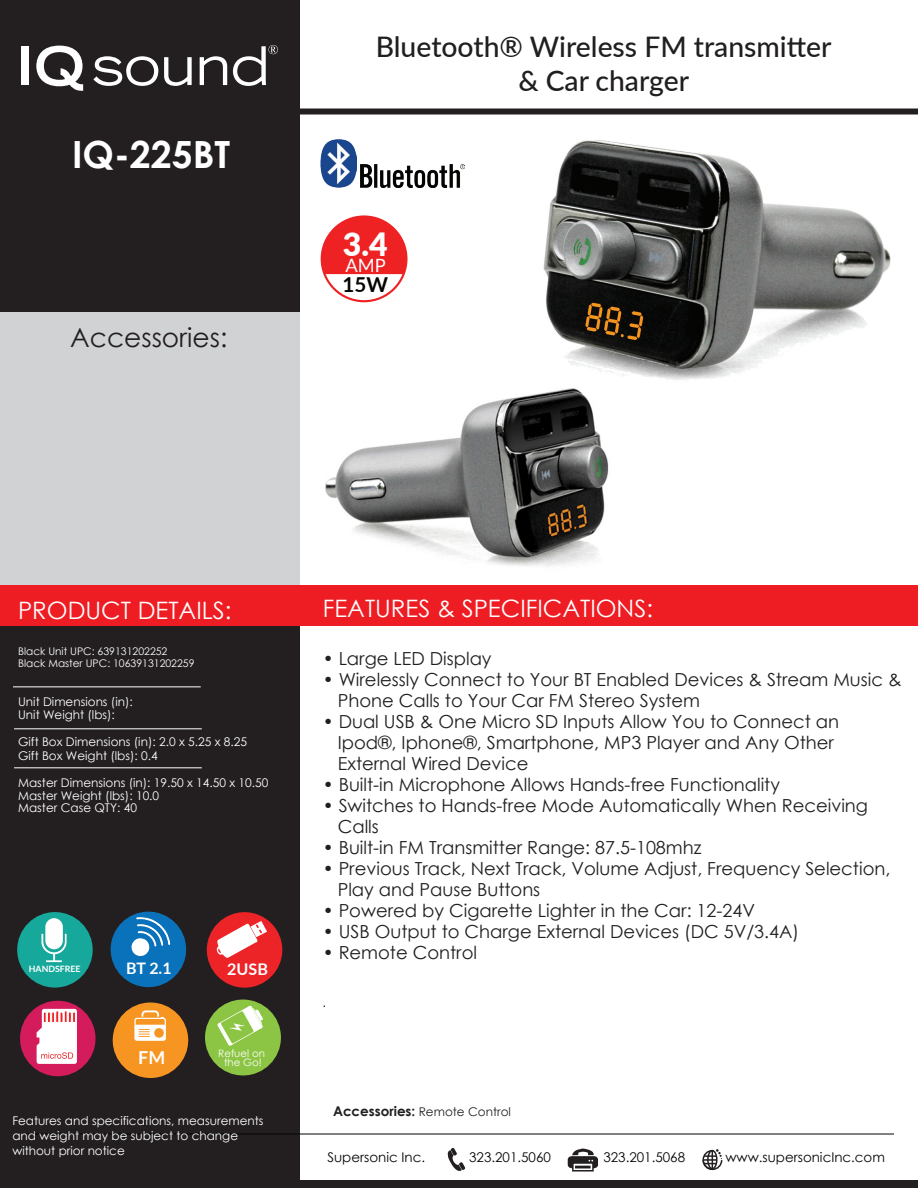
<style>
.page{position:relative;width:918px;height:1188px;background:#fff}
.page>*{position:absolute;margin:0;border:0;box-sizing:border-box;transform-origin:0 0}
.t1{font:700 37.5px "Century Gothic";color:#fff}
.t2{font:900 31.95px "Lato";color:#fff}
.t3{font:500 28.35px/34px "Lato";color:#211e1e;text-align:center}
.t4{font:26.55px "Century Gothic";color:#231f20}
.t5{font:24px "Century Gothic";color:#fff}
.t6{font:700 20.55px "Lato";color:#050504}
.t7{font:18.3px "Lato";color:#fff}
.t8{font:18px/21px "Century Gothic";color:#211e1e}
.t9{font:700 17.85px "Lato";color:#fff}
.t10{font:700 16.05px "Lato";color:#fff}
.t11{font:700 15.9px "Lato";color:#fff}
.t12{font:13.35px "Century Gothic";color:#040504}
.t13{font:12px/13.5px "Century Gothic";color:#fff}
.t14{font:12px "Century Gothic";color:#221e1f}
.t15{font:12px "Helvetica";color:#050604}
.t16{font:10.5px/12px "Century Gothic";color:#fff}
.t17{font:10.2px "Century Gothic";color:#fff}
.t18{font:700 8.85px "Lato";color:#fff}
.s1{font-weight:700;font-size:13.5px;color:#231f20}
</style>
<div class="page">
<img style="left:325px;top:390px;width:284px;height:177px">
<img style="left:429px;top:140px;width:462px;height:241px">
<div style="left:0;top:0;width:300px;height:1188px;background:#231f20"></div>
<div style="left:0;top:312px;width:300px;height:275px;background:#d1d2d4"></div>
<hr style="left:20px;top:1134px;width:874px;height:1px;background:#040504">
<div style="left:0;top:1181px;width:918px;height:7px;background:#231f20"></div>
<div style="left:0;top:585px;width:918px;height:41px;background:#ee1d23"></div>
<svg style="left:447px;top:1148px;width:18px;height:23px"></svg>
<div style="left:568px;top:1156px;width:30px;height:12px;background:#231f20;border-radius:4px"></div>
<svg style="left:572px;top:1168px;width:22px;height:4px"></svg>
<svg style="left:572px;top:1149px;width:24px;height:19px"></svg>
<svg style="left:702px;top:1149px;width:21px;height:22px"></svg>
<hr style="left:13px;top:686px;width:188px;height:1px;background:#fff">
<hr style="left:14px;top:728px;width:188px;height:1px;background:#fff">
<hr style="left:14px;top:767px;width:188px;height:1px;background:#fff">
<div style="left:282px;top:109px;width:636px;height:6px;background:#231f20"></div>
<svg style="left:93px;top:56px;width:65px;height:30px"></svg>
<svg style="left:164px;top:57px;width:28px;height:29px"></svg>
<svg style="left:200px;top:56px;width:27px;height:29px"></svg>
<div style="left:22px;top:47px;width:7px;height:38px;background:#fff"></div>
<svg style="left:36px;top:46px;width:47px;height:45px"></svg>
<svg style="left:233px;top:45px;width:45px;height:41px"></svg>
<img style="left:320px;top:139px;width:36px;height:49px">
<img style="left:360px;top:164px;width:105px;height:23px">
<div style="left:17px;top:912px;width:76px;height:76px;background:#17a89c;border-radius:50%"></div>
<svg style="left:41px;top:934px;width:26px;height:28px"></svg>
<div style="left:45px;top:918px;width:18px;height:31px;background:#fff;border-radius:9px"></div>
<div style="left:207px;top:912px;width:75px;height:76px;background:#ec2428;border-radius:50%"></div>
<svg style="left:216px;top:921px;width:51px;height:37px"></svg>
<div style="left:205px;top:1000px;width:76px;height:75px;background:#8bc543;border-radius:50%"></div>
<svg style="left:217px;top:1006px;width:46px;height:40px"></svg>
<div style="left:113px;top:1003px;width:75px;height:75px;background:#f79523;border-radius:50%"></div>
<svg style="left:134px;top:1010px;width:32px;height:31px"></svg>
<div style="left:20px;top:1001px;width:76px;height:75px;background:#d41b5c;border-radius:50%"></div>
<svg style="left:37px;top:1009px;width:40px;height:55px;background:#fadce0"></svg>
<div style="left:111px;top:912px;width:75px;height:75px;background:#0a72ba;border-radius:50%"></div>
<svg style="left:127px;top:917px;width:51px;height:39px"></svg>
<svg style="left:321px;top:215px;width:87px;height:87px"></svg>
<h1 class="t1" style="left:72px;top:125px;width:160px">IQ-225BT</h1>
<h3 class="t4" style="left:70px;top:319px;width:159px">Accessories:</h3>
<h3 class="t3" style="left:376px;top:29px;width:457px">Bluetooth® Wireless FM transmitter &amp; Car charger</h3>
<h2 class="t2" style="left:343px;top:220px;width:46px">3.4</h2>
<p class="t7" style="left:345px;top:252px;width:42px">AMP</p>
<p class="t6" style="left:343px;top:270px;width:47px">15W</p>
<h3 class="t5" style="left:18px;top:593px;width:215px">PRODUCT DETAILS:</h3>
<p class="t16" style="left:18px;top:645px;width:178px">Black Unit UPC: 639131202252<br>Black Master UPC: 10639131202259</p>
<p class="t13" style="left:18px;top:695px;width:116px">Unit Dimensions (in):<br>Unit Weight (lbs):</p>
<p class="t13" style="left:18px;top:735px;width:230px">Gift Box Dimensions (in): 2.0 x 5.25 x 8.25<br>Gift Box Weight (lbs): 0.4</p>
<p class="t13" style="left:18px;top:776px;width:252px">Master Dimensions (in): 19.50 x 14.50 x 10.50<br>Master Weight (lbs): 10.0</p>
<p class="t13" style="left:18px;top:801px;width:121px">Master Case QTY: 40</p>
<p class="t11" style="left:126px;top:956px;width:47px">BT 2.1</p>
<p class="t18" style="left:29px;top:963px;width:53px">HANDSFREE</p>
<p class="t10" style="left:133px;top:957px;width:35px">AUX</p>
<p class="t10" style="left:227px;top:958px;width:42px">2USB</p>
<p class="t17" style="left:218px;top:1046px;width:48px">Refuel on</p>
<p class="t9" style="left:138px;top:1045px;width:28px">FM</p>
<p class="t17" style="left:224px;top:1055px;width:39px">the Go!</p>
<p class="t13" style="left:12px;top:1113px;width:253px;line-height:15px">Features and specifications, measurements and weight may be subject to change without prior notice</p>
<h3 class="t5" style="left:323px;top:591px;width:332px">FEATURES &amp; SPECIFICATIONS:</h3>
<p class="t8" style="left:323px;top:647px;width:170px">• Large LED Display</p>
<p class="t8" style="left:338px;top:668px;width:565px;text-indent:-15px">• Wirelessly Connect to Your BT Enabled Devices &amp; Stream Music &amp;<br>Phone Calls to Your Car FM Stereo System</p>
<p class="t8" style="left:338px;top:711px;width:503px;text-indent:-15px">• Dual USB &amp; One Micro SD Inputs Allow You to Connect an<br>Ipod®, Iphone®, Smartphone, MP3 Player and Any Other<br>External Wired Device</p>
<p class="t8" style="left:323px;top:774px;width:459px">• Built-in Microphone Allows Hands-free Functionality</p>
<p class="t8" style="left:338px;top:795px;width:532px;text-indent:-15px">• Switches to Hands-free Mode Automatically When Receiving<br>Calls</p>
<p class="t8" style="left:323px;top:837px;width:380px">• Built-in FM Transmitter Range: 87.5-108mhz</p>
<p class="t8" style="left:338px;top:858px;width:554px;text-indent:-15px">• Previous Track, Next Track, Volume Adjust, Frequency Selection,<br>Play and Pause Buttons</p>
<p class="t8" style="left:323px;top:900px;width:434px">• Powered by Cigarette Lighter in the Car: 12-24V</p>
<p class="t8" style="left:323px;top:921px;width:478px">• USB Output to Charge External Devices (DC 5V/3.4A)</p>
<p class="t8" style="left:323px;top:942px;width:156px">• Remote Control</p>
<p class="t15" style="left:323px;top:996px;width:5px">.</p>
<p class="t14" style="left:333px;top:1103px;width:179px"><span class="s1">Accessories:</span> Remote Control</p>
<p class="t12" style="left:327px;top:1148px;width:99px">Supersonic Inc.</p>
<p class="t12" style="left:469px;top:1148px;width:83px">323.201.5060</p>
<p class="t12" style="left:603px;top:1148px;width:83px">323.201.5068</p>
<p class="t12" style="left:725px;top:1148px;width:161px">www.supersonicInc.com</p>
</div>
